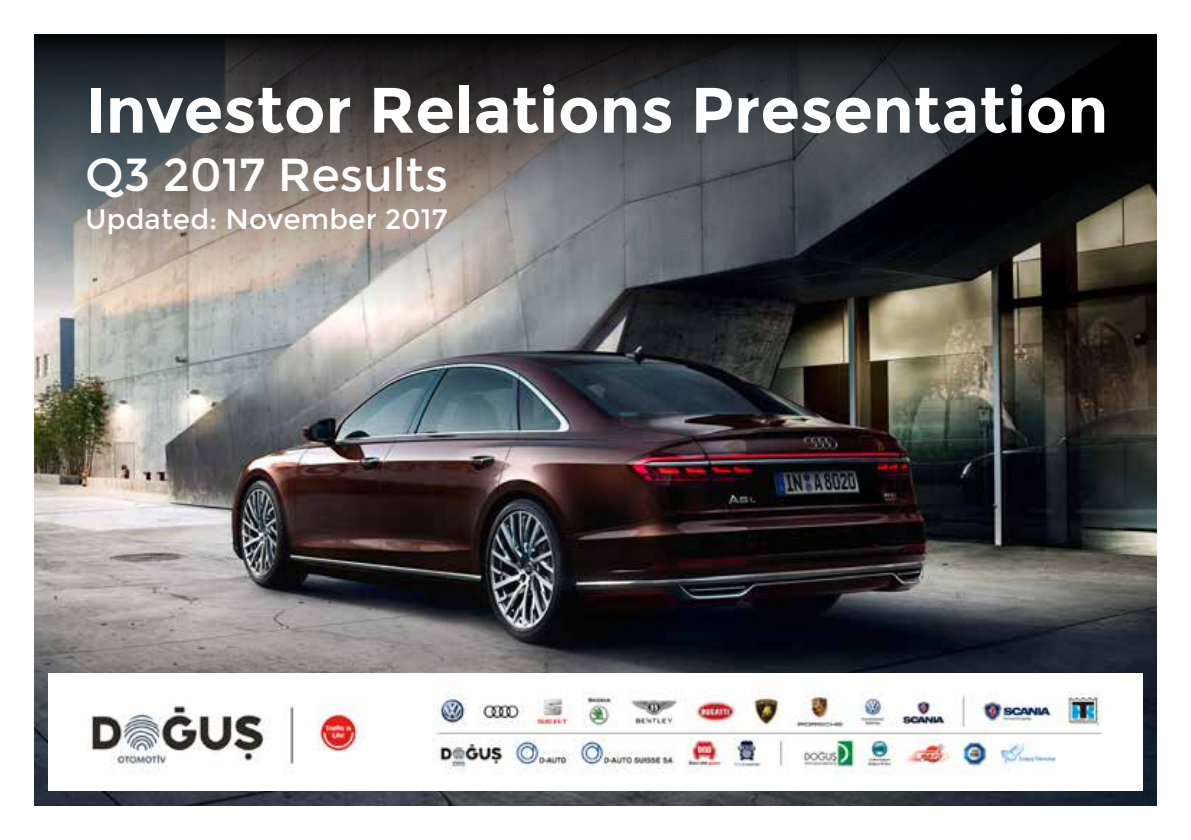
<style>
.page{position:relative;width:1191px;height:840px;background:#fff}
.page>*{position:absolute;margin:0;border:0;box-sizing:border-box;transform-origin:0 0}
.t1{font:700 64px "Montserrat";color:#fff}
.t2{font:46px "Montserrat";color:#fff}
.t3{font:28px "Montserrat";letter-spacing:.005em;color:#fff}
</style>
<div class="page">
<img style="left:34px;top:312px;width:1123px;height:493px">
<svg style="left:34px;top:34px;width:1123px;height:278px;background:#4f4e4d"></svg>
<div style="left:48px;top:672px;width:1095px;height:118px;background:#fff"></div>
<img style="left:88px;top:680px;width:1014px;height:94px">
<p class="t1" style="left:85px;top:72px;width:1024px">Investor Relations Presentation</p>
<p class="t2" style="left:85px;top:148px;width:364px">Q3 2017 Results</p>
<p class="t3" style="left:85px;top:202px;width:364px">Updated: November 2017</p>
</div>
